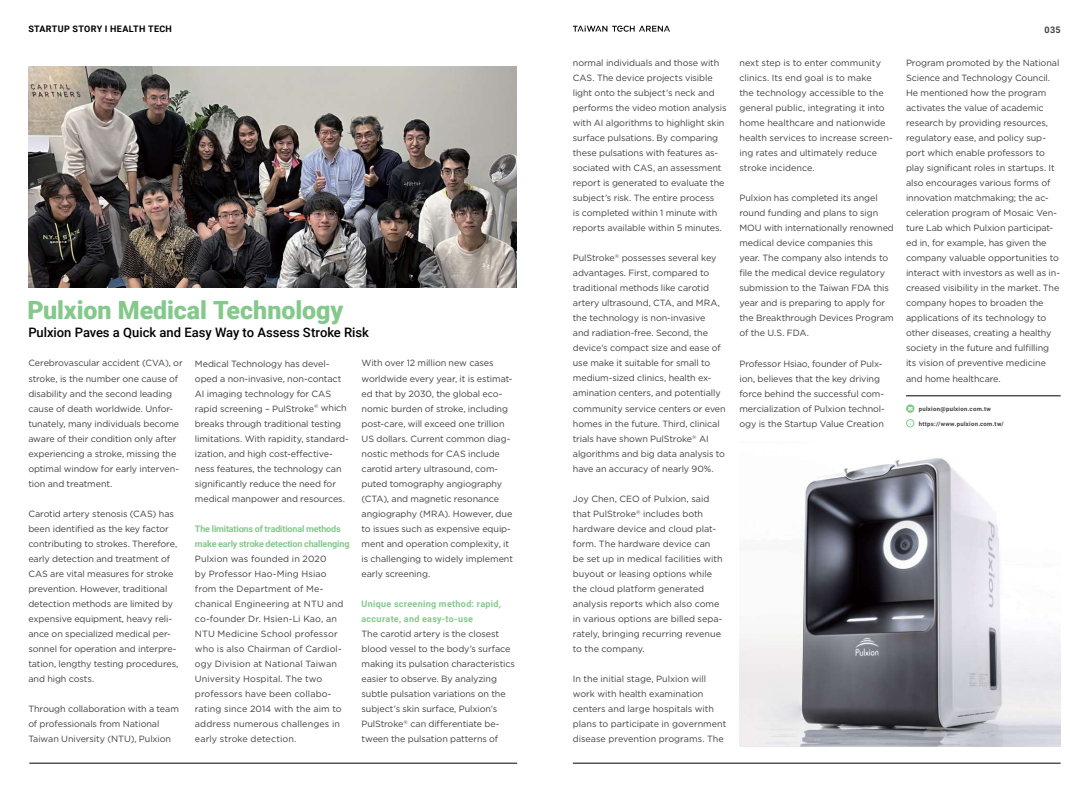
<style>
.page{position:relative;width:1089px;height:806px;background:#fff}
.page>*{position:absolute;margin:0;border:0;box-sizing:border-box;transform-origin:0 0}
.t1{font:900 25px "Roboto";letter-spacing:-.005em;color:#84c98b}
.t2{font:500 13px "Roboto";letter-spacing:-.005em;color:#000}
.t3{font:9px/15px "Gotham";letter-spacing:-.01em;color:#404042}
.t4{font:9px/15px "Gotham";letter-spacing:.01em;color:#404042}
.t5{font:700 9px/15px "Roboto";letter-spacing:-.015em;color:#84c98b}
.t6{font:700 9px/15px "Roboto";letter-spacing:.035em;color:#84c98b}
.t7{font:700 9px "Roboto";letter-spacing:.04em;color:#000}
.t8{font:700 9px "Roboto";color:#404042}
.t9{font:700 6px "Roboto";letter-spacing:.045em;color:#404042}
</style>
<div class="page">
<img style="left:28px;top:66px;width:488px;height:221px">
<img style="left:739px;top:458px;width:321px;height:288px">
<hr style="left:29px;top:762px;width:488px;height:1px;background:#000">
<hr style="left:573px;top:762px;width:487px;height:1px;background:#000">
<svg style="left:906px;top:404px;width:8px;height:8px"></svg>
<svg style="left:908px;top:407px;width:4px;height:3px"></svg>
<svg style="left:906px;top:419px;width:8px;height:8px"></svg>
<svg style="left:907px;top:420px;width:6px;height:6px"></svg>
<hr style="left:906px;top:395px;width:154px;height:1px;background:#000">
<svg style="left:573px;top:26px;width:97px;height:6px"></svg>
<p class="t7" style="left:28px;top:22px;width:145px">STARTUP STORY I HEALTH TECH</p>
<p class="t8" style="left:1044px;top:24px;width:18px">035</p>
<h1 class="t1" style="left:27px;top:292px;width:317px">Pulxion Medical Technology</h1>
<h2 class="t2" style="left:28px;top:323px;width:342px">Pulxion Paves a Quick and Easy Way to Assess Stroke Risk</h2>
<p class="t3" style="left:28px;top:355px;width:156px">Cerebrovascular accident (CVA), or stroke, is the number one cause of disability and the second leading cause of death worldwide. Unfor&shy;tunately, many individuals become aware of their condition only after experiencing a stroke, missing the optimal window for early interven&shy;tion and treatment.</p>
<p class="t3" style="left:28px;top:505px;width:152px">Carotid artery stenosis (CAS) has been identified as the key factor contributing to strokes. Therefore, early detection and treatment of<br>CAS are vital measures for stroke prevention. However, traditional detection methods are limited by expensive equipment, heavy reli&shy;ance on specialized medical per&shy;sonnel for operation and interpre&shy;tation, lengthy testing procedures, and high costs.</p>
<p class="t3" style="left:28px;top:700px;width:152px">Through collaboration with a team of professionals from National<br>Taiwan University (NTU), Pulxion</p>
<p class="t3" style="left:195px;top:355px;width:155px">Medical Technology has devel&shy;oped a non-invasive, non-contact AI imaging technology for CAS rapid screening – PulStroke<sup>®</sup> which breaks through traditional testing limitations. With rapidity, standard&shy;ization, and high cost-effective&shy;ness features, the technology can significantly reduce the need for medical manpower and resources.</p>
<p class="t5" style="left:195px;top:520px;width:156px">The limitations of traditional methods make early stroke detection challenging</p>
<p class="t4" style="left:195px;top:550px;width:150px">Pulxion was founded in 2020<br>by Professor Hao-Ming Hsiao from the Department of Me&shy;chanical Engineering at NTU and co-founder Dr. Hsien-Li Kao, an<br>NTU Medicine School professor who is also Chairman of Cardiol&shy;ogy Division at National Taiwan<br>University Hospital. The two professors have been collabo&shy;rating since 2014 with the aim to address numerous challenges in early stroke detection.</p>
<p class="t3" style="left:361px;top:355px;width:153px">With over 12 million new cases worldwide every year, it is estimat&shy;ed that by 2030, the global eco&shy;nomic burden of stroke, including post-care, will exceed one trillion<br>US dollars. Current common diag&shy;nostic methods for CAS include carotid artery ultrasound, com&shy;puted tomography angiography (CTA), and magnetic resonance angiography (MRA). However, due to issues such as expensive equip&shy;ment and operation complexity, it is challenging to widely implement early screening.</p>
<p class="t6" style="left:361px;top:595px;width:141px">Unique screening method: rapid, accurate, and easy-to-use</p>
<p class="t3" style="left:361px;top:625px;width:155px">The carotid artery is the closest blood vessel to the body’s surface making its pulsation characteristics easier to observe. By analyzing subtle pulsation variations on the subject’s skin surface, Pulxion’s PulStroke<sup>®</sup> can differentiate be&shy;tween the pulsation patterns of</p>
<p class="t3" style="left:573px;top:55px;width:155px">normal individuals and those with CAS. The device projects visible light onto the subject’s neck and performs the video motion analysis with AI algorithms to highlight skin surface pulsations. By comparing these pulsations with features as&shy;sociated with CAS, an assessment report is generated to evaluate the subject’s risk. The entire process<br>is completed within 1 minute with reports available within 5 minutes.</p>
<p class="t3" style="left:573px;top:250px;width:154px">PulStroke<sup>®</sup> possesses several key advantages. First, compared to traditional methods like carotid artery ultrasound, CTA, and MRA, the technology is non-invasive<br>and radiation-free. Second, the device’s compact size and ease of use make it suitable for small to medium-sized clinics, health ex&shy;amination centers, and potentially community service centers or even homes in the future. Third, clinical trials have shown PulStroke<sup>®</sup> AI algorithms and big data analysis to have an accuracy of nearly 90%.</p>
<p class="t3" style="left:573px;top:490px;width:151px">Joy Chen, CEO of Pulxion, said that PulStroke<sup>®</sup> includes both hardware device and cloud plat&shy;form. The hardware device can be set up in medical facilities with buyout or leasing options while the cloud platform generated analysis reports which also come in various options are billed sepa&shy;rately, bringing recurring revenue to the company.</p>
<p class="t3" style="left:573px;top:670px;width:155px">In the initial stage, Pulxion will work with health examination centers and large hospitals with plans to participate in government disease prevention programs. The</p>
<p class="t3" style="left:739px;top:55px;width:155px">next step is to enter community clinics. Its end goal is to make<br>the technology accessible to the general public, integrating it into home healthcare and nationwide health services to increase screen&shy;ing rates and ultimately reduce stroke incidence.</p>
<p class="t3" style="left:739px;top:190px;width:156px">Pulxion has completed its angel round funding and plans to sign<br>MOU with internationally renowned medical device companies this year. The company also intends to file the medical device regulatory submission to the Taiwan FDA this year and is preparing to apply for the Breakthrough Devices Program of the U.S. FDA.</p>
<p class="t3" style="left:739px;top:355px;width:147px">Professor Hsiao, founder of Pulx&shy;ion, believes that the key driving force behind the successful com&shy;mercialization of Pulxion technol&shy;ogy is the Startup Value Creation</p>
<p class="t3" style="left:906px;top:55px;width:155px">Program promoted by the National Science and Technology Council.<br>He mentioned how the program activates the value of academic research by providing resources, regulatory ease, and policy sup&shy;port which enable professors to play significant roles in startups. It also encourages various forms of innovation matchmaking; the ac&shy;celeration program of Mosaic Ven&shy;ture Lab which Pulxion participat&shy;ed in, for example, has given the company valuable opportunities to interact with investors as well as in&shy;creased visibility in the market. The company hopes to broaden the applications of its technology to other diseases, creating a healthy society in the future and fulfilling its vision of preventive medicine and home healthcare.</p>
<p class="t9" style="left:918px;top:404px;width:73px">pulxion@pulxion.com.tw</p>
<p class="t9" style="left:918px;top:419px;width:86px">https://www.pulxion.com.tw/</p>
</div>
